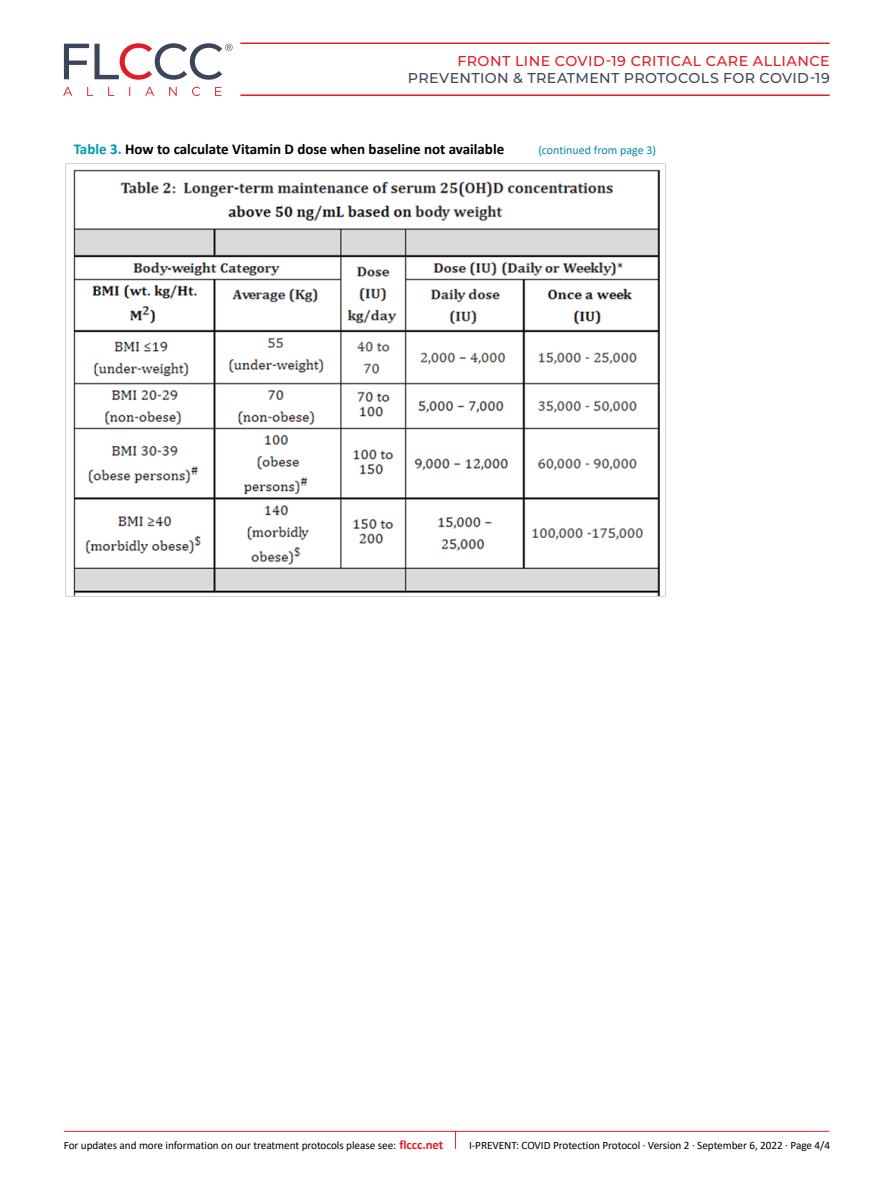
<style>
.page{position:relative;width:893px;height:1187px;background:#fff}
.page>*{position:absolute;margin:0;border:0;box-sizing:border-box;transform-origin:0 0}
.t1{font:700 15px "Calibri";color:#000}
.t2{font:500 14.25px "Montserrat";letter-spacing:.025em;color:#3c465a}
.t3{font:500 14.25px "Montserrat";letter-spacing:.035em;color:#de1d24}
.t4{font:12px "Calibri";color:#008ba5}
.t5{font:11.25px "Calibri";letter-spacing:-.005em;color:#000}
.s1{color:#0099b2}
.s2{font-weight:700;font-size:12.75px;color:#de1d24}
</style>
<div class="page">
<hr style="left:240px;top:43px;width:590px;height:1px;background:#de1d24">
<hr style="left:240px;top:94px;width:590px;height:2px;background:#de1d24">
<svg style="left:63px;top:87px;width:159px;height:9px"></svg>
<svg style="left:64px;top:43px;width:169px;height:37px"></svg>
<hr style="left:64px;top:1130px;width:765px;height:1px;background:#de1d24">
<svg style="left:455px;top:1130px;width:1px;height:18px"></svg>
<img style="left:65px;top:163px;width:601px;height:433px">
<p class="t3" style="left:457px;top:51px;width:374px">FRONT LINE COVID-19 CRITICAL CARE ALLIANCE</p>
<p class="t2" style="left:408px;top:68px;width:423px">PREVENTION &amp; TREATMENT PROTOCOLS FOR COVID-19</p>
<h1 class="t1" style="left:74px;top:139px;width:432px"><span class="s1">Table 3.</span> How to calculate Vitamin D dose when baseline not available</h1>
<p class="t4" style="left:538px;top:141px;width:119px">(continued from page 3)</p>
<p class="t5" style="left:64px;top:1137px;width:381px">For updates and more information on our treatment protocols please see: <span class="s2">flccc.net</span></p>
<p class="t5" style="left:469px;top:1137px;width:362px">I-PREVENT: COVID Protection Protocol · Version 2 · September 6, 2022 · Page 4/4</p>
</div>
